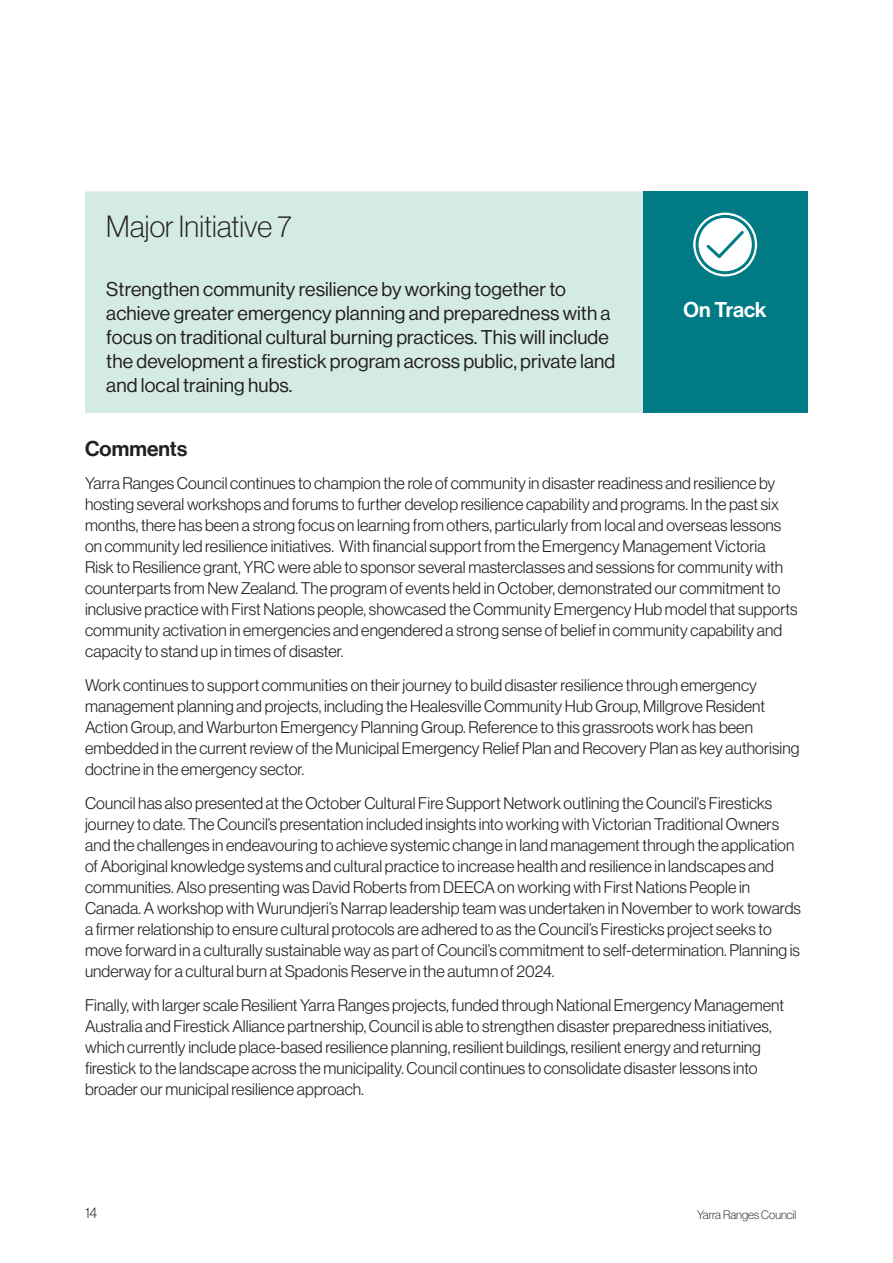
<style>
.page{position:relative;width:893px;height:1263px;background:#fff}
.page>*{position:absolute;margin:0;border:0;box-sizing:border-box;transform-origin:0 0}
.t1{font:100 30px "Neue Haas Display";letter-spacing:.005em;color:#231f20}
.t2{font:21px "Neue Haas Display Mediu";letter-spacing:.005em;color:#231f20}
.t3{font:21px "Neue Haas Display Mediu";letter-spacing:.005em;color:#fff}
.H3_subcopy{font:19.5px/24px "Neue Haas Display";letter-spacing:.005em;color:#231f20}
.Copy{font:300 16.5px/21px "Neue Haas Display";letter-spacing:.005em;color:#231f20}
.t4{font:100 15px "Neue Haas Display";color:#231f20}
.t5{font:100 12px "Neue Haas Display";color:#231f20}
</style>
<div class="page">
<div style="left:85px;top:191px;width:558px;height:222px;background:#d4ebe3"></div>
<div style="left:643px;top:191px;width:164px;height:222px;background:#007b85"></div>
<svg style="left:693px;top:213px;width:64px;height:63px"></svg>
<div style="left:695px;top:215px;width:60px;height:59px;border:3px solid #007b85;border-radius:50%"></div>
<svg style="left:704px;top:228px;width:42px;height:33px"></svg>
<h2 class="t1" style="left:106px;top:210px;width:187px">Major Initiative 7</h2>
<p class="H3_subcopy" style="left:106px;top:277px;width:510px">Strengthen community resilience by working together to achieve greater emergency planning and preparedness with a focus on traditional cultural burning practices. This will include the development a firestick program across public, private land and local training hubs.</p>
<h3 class="t3" style="left:684px;top:297px;width:85px">On Track</h3>
<h3 class="t2" style="left:85px;top:436px;width:104px">Comments</h3>
<p class="Copy" style="left:85px;top:473px;width:714px">Yarra Ranges Council continues to champion the role of community in disaster readiness and resilience by hosting several workshops and forums to further develop resilience capability and programs. In the past six months, there has been a strong focus on learning from others, particularly from local and overseas lessons on community led resilience initiatives. With financial support from the Emergency Management Victoria Risk to Resilience grant, YRC were able to sponsor several masterclasses and sessions for community with counterparts from New Zealand. The program of events held in October, demonstrated our commitment to inclusive practice with First Nations people, showcased the Community Emergency Hub model that supports community activation in emergencies and engendered a strong sense of belief in community capability and capacity to stand up in times of disaster.</p>
<p class="Copy" style="left:85px;top:675px;width:716px">Work continues to support communities on their journey to build disaster resilience through emergency management planning and projects, including the Healesville Community Hub Group, Millgrove Resident Action Group, and Warburton Emergency Planning Group. Reference to this grassroots work has been embedded in the current review of the Municipal Emergency Relief Plan and Recovery Plan as key authorising doctrine in the emergency sector.</p>
<p class="Copy" style="left:85px;top:793px;width:717px">Council has also presented at the October Cultural Fire Support Network outlining the Council’s Firesticks journey to date. The Council’s presentation included insights into working with Victorian Traditional Owners and the challenges in endeavouring to achieve systemic change in land management through the application of Aboriginal knowledge systems and cultural practice to increase health and resilience in landscapes and communities. Also presenting was David Roberts from DEECA on working with First Nations People in Canada. A workshop with Wurundjeri’s Narrap leadership team was undertaken in November to work towards a firmer relationship to ensure cultural protocols are adhered to as the Council’s Firesticks project seeks to move forward in a culturally sustainable way as part of Council’s commitment to self-determination. Planning is underway for a cultural burn at Spadonis Reserve in the autumn of 2024.</p>
<p class="Copy" style="left:85px;top:994px;width:700px">Finally, with larger scale Resilient Yarra Ranges projects, funded through National Emergency Management Australia and Firestick Alliance partnership, Council is able to strengthen disaster preparedness initiatives, which currently include place-based resilience planning, resilient buildings, resilient energy and returning firestick to the landscape across the municipality. Council continues to consolidate disaster lessons into broader our municipal resilience approach.</p>
<p class="t4" style="left:85px;top:1204px;width:14px">14</p>
<p class="t5" style="left:697px;top:1208px;width:101px">Yarra Ranges Council</p>
</div>
